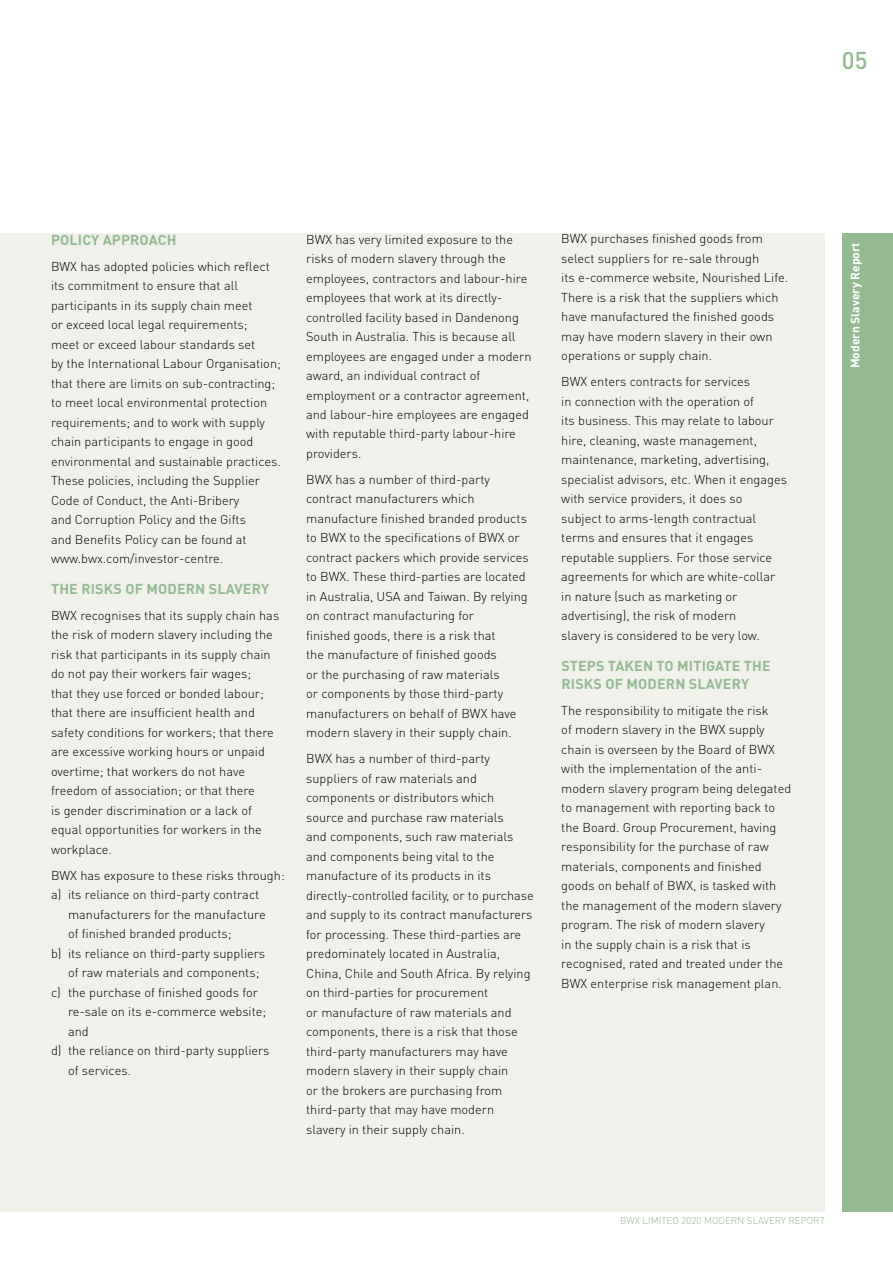
<style>
.page{position:relative;width:893px;height:1263px;background:#fff}
.page>*{position:absolute;margin:0;border:0;box-sizing:border-box;transform-origin:0 0}
.t1{font:500 24px "DIN Pro";color:#94ba92}
.t2{font:700 14.25px/18px "DIN Pro";letter-spacing:.01em;color:#94ba92}
.t3{font:300 12.75px/19.5px "DIN Pro";color:#000}
.t4{font:700 12px "DIN Pro";color:#fff}
.t5{font:300 9.75px "DIN Pro";color:#94ba92}
</style>
<div class="page">
<div style="left:0;top:234px;width:825px;height:978px;background:#f1f1ec"></div>
<div style="left:842px;top:234px;width:51px;height:978px;background:#94ba92"></div>
<h1 class="t1" style="left:842px;top:44px;width:27px">05</h1>
<p class="t2" style="left:51px;top:230px;width:127px">POLICY APPROACH</p>
<p class="t3" style="left:51px;top:256px;width:231px">BWX has adopted policies which reflect its commitment to ensure that all participants in its supply chain meet<br>or exceed local legal requirements;<br>meet or exceed labour standards set<br>by the International Labour Organisation; that there are limits on sub-contracting; to meet local environmental protection requirements; and to work with supply chain participants to engage in good environmental and sustainable practices.<br>These policies, including the Supplier Code of Conduct, the Anti-Bribery<br>and Corruption Policy and the Gifts<br>and Benefits Policy can be found at www.bwx.com/investor-centre.</p>
<p class="t2" style="left:51px;top:579px;width:220px">THE RISKS OF MODERN SLAVERY</p>
<p class="t3" style="left:51px;top:605px;width:230px">BWX recognises that its supply chain has the risk of modern slavery including the risk that participants in its supply chain do not pay their workers fair wages;<br>that they use forced or bonded labour; that there are insufficient health and safety conditions for workers; that there are excessive working hours or unpaid overtime; that workers do not have freedom of association; or that there<br>is gender discrimination or a lack of equal opportunities for workers in the workplace.</p>
<p class="t3" style="left:51px;top:865px;width:235px">BWX has exposure to these risks through: a) its reliance on third-party contract</p>
<p class="t3" style="left:68px;top:904px;width:199px">manufacturers for the manufacture</p>
<p class="t3" style="left:68px;top:923px;width:165px">of finished branded products;</p>
<p class="t3" style="left:51px;top:943px;width:216px">b) its reliance on third-party suppliers</p>
<p class="t3" style="left:68px;top:962px;width:193px">of raw materials and components;</p>
<p class="t3" style="left:51px;top:982px;width:208px">c) the purchase of finished goods for</p>
<p class="t3" style="left:68px;top:1001px;width:200px">re-sale on its e-commerce website;</p>
<p class="t3" style="left:68px;top:1021px;width:22px">and</p>
<p class="t3" style="left:51px;top:1040px;width:220px">d) the reliance on third-party suppliers</p>
<p class="t3" style="left:68px;top:1060px;width:65px">of services.</p>
<p class="t3" style="left:306px;top:229px;width:227px">BWX has very limited exposure to the risks of modern slavery through the employees, contractors and labour-hire employees that work at its directly&shy;controlled facility based in Dandenong South in Australia. This is because all employees are engaged under a modern award, an individual contract of employment or a contractor agreement, and labour-hire employees are engaged with reputable third-party labour-hire providers.</p>
<p class="t3" style="left:306px;top:469px;width:224px">BWX has a number of third-party contract manufacturers which manufacture finished branded products to BWX to the specifications of BWX or contract packers which provide services to BWX. These third-parties are located in Australia, USA and Taiwan. By relying on contract manufacturing for<br>finished goods, there is a risk that<br>the manufacture of finished goods<br>or the purchasing of raw materials<br>or components by those third-party manufacturers on behalf of BWX have modern slavery in their supply chain.</p>
<p class="t3" style="left:306px;top:748px;width:229px">BWX has a number of third-party suppliers of raw materials and components or distributors which source and purchase raw materials<br>and components, such raw materials and components being vital to the manufacture of its products in its directly-controlled facility, or to purchase and supply to its contract manufacturers for processing. These third-parties are predominately located in Australia, China, Chile and South Africa. By relying on third-parties for procurement<br>or manufacture of raw materials and components, there is a risk that those third-party manufacturers may have modern slavery in their supply chain<br>or the brokers are purchasing from third-party that may have modern slavery in their supply chain.</p>
<p class="t3" style="left:561px;top:228px;width:228px">BWX purchases finished goods from select suppliers for re-sale through<br>its e-commerce website, Nourished Life.<br>There is a risk that the suppliers which have manufactured the finished goods may have modern slavery in their own operations or supply chain.</p>
<p class="t3" style="left:561px;top:371px;width:227px">BWX enters contracts for services<br>in connection with the operation of<br>its business. This may relate to labour hire, cleaning, waste management, maintenance, marketing, advertising, specialist advisors, etc. When it engages with service providers, it does so<br>subject to arms-length contractual terms and ensures that it engages reputable suppliers. For those service agreements for which are white-collar in nature (such as marketing or advertising), the risk of modern<br>slavery is considered to be very low.</p>
<p class="t2" style="left:561px;top:656px;width:211px">STEPS TAKEN TO MITIGATE THE<br>RISKS OF MODERN SLAVERY</p>
<p class="t3" style="left:561px;top:700px;width:231px">The responsibility to mitigate the risk<br>of modern slavery in the BWX supply chain is overseen by the Board of BWX with the implementation of the anti&shy;modern slavery program being delegated to management with reporting back to the Board. Group Procurement, having responsibility for the purchase of raw materials, components and finished goods on behalf of BWX, is tasked with the management of the modern slavery program. The risk of modern slavery<br>in the supply chain is a risk that is recognised, rated and treated under the BWX enterprise risk management plan.</p>
<p class="t4" style="left:847px;top:368px;width:127px;rotate:-90deg">Modern Slavery Report</p>
<p class="t5" style="left:620px;top:1214px;width:206px">BWX LIMITED 2020 MODERN SLAVERY REPORT</p>
</div>
